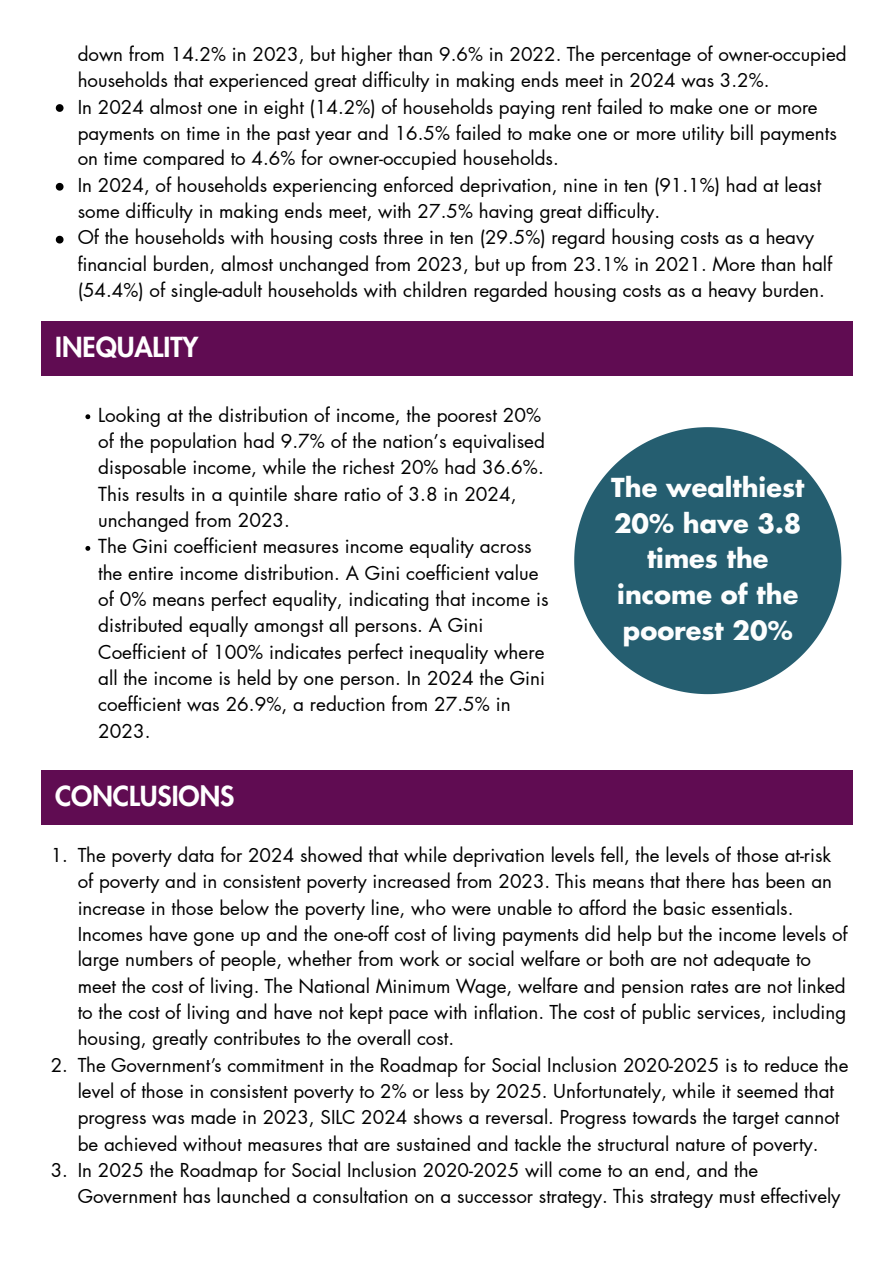
<style>
.page{position:relative;width:894px;height:1263px;background:#fff}
.page>*{position:absolute;margin:0;border:0;box-sizing:border-box;transform-origin:0 0}
.t1{font:800 27px "Futura LT Pro";color:#fff}
.t2{font:700 25.65px/35.7px "Futura LT Pro";color:#fdfefe;text-align:center}
.t3{font:18.9px/26.4px "Futura LT Pro";color:#000}
.t4{font:18.75px/26.2px "Futura LT Pro";color:#000}
</style>
<div class="page">
<svg style="left:56px;top:104px;width:7px;height:8px"></svg>
<svg style="left:56px;top:183px;width:7px;height:8px"></svg>
<svg style="left:56px;top:236px;width:7px;height:7px"></svg>
<div style="left:42px;top:322px;width:810px;height:54px;background:#600c52"></div>
<svg style="left:574px;top:427px;width:266px;height:267px;fill:#255e70"></svg>
<svg style="left:85px;top:414px;width:5px;height:5px"></svg>
<svg style="left:85px;top:546px;width:5px;height:5px"></svg>
<div style="left:42px;top:771px;width:810px;height:54px;background:#600c52"></div>
<p class="t4" style="left:78px;top:42px;width:770px;line-height:25.8px">down from 14.2% in 2023, but higher than 9.6% in 2022. The percentage of owner-occupied households that experienced great difficulty in making ends meet in 2024 was 3.2%.</p>
<p class="t4" style="left:78px;top:95px;width:760px;line-height:25.8px">In 2024 almost one in eight (14.2%) of households paying rent failed to make one or more payments on time in the past year and 16.5% failed to make one or more utility bill payments on time compared to 4.6% for owner-occupied households.</p>
<p class="t4" style="left:78px;top:173px;width:744px;line-height:25.8px">In 2024, of households experiencing enforced deprivation, nine in ten (91.1%) had at least some difficulty in making ends meet, with 27.5% having great difficulty.</p>
<p class="t4" style="left:78px;top:225px;width:756px">Of the households with housing costs three in ten (29.5%) regard housing costs as a heavy financial burden, almost unchanged from 2023, but up from 23.1% in 2021. More than half (54.4%) of single-adult households with children regarded housing costs as a heavy burden.</p>
<p class="t1" style="left:55px;top:334px;width:145px">INEQUALITY</p>
<p class="t3" style="left:98px;top:402px;width:448px">Looking at the distribution of income, the poorest 20% of the population had 9.7% of the nation’s equivalised disposable income, while the richest 20% had 36.6%.<br>This results in a quintile share ratio of 3.8 in 2024, unchanged from 2023.</p>
<p class="t3" style="left:98px;top:534px;width:452px">The Gini coefficient measures income equality across the entire income distribution. A Gini coefficient value of 0% means perfect equality, indicating that income is distributed equally amongst all persons. A Gini Coefficient of 100% indicates perfect inequality where all the income is held by one person. In 2024 the Gini coefficient was 26.9%, a reduction from 27.5% in 2023.</p>
<p class="t2" style="left:611px;top:471px;width:194px">The wealthiest<br>20% have 3.8 times the income of the poorest 20%</p>
<p class="t1" style="left:55px;top:783px;width:181px">CONCLUSIONS</p>
<p class="t4" style="left:78px;top:843px;width:771px">The poverty data for 2024 showed that while deprivation levels fell, the levels of those at-risk of poverty and in consistent poverty increased from 2023. This means that there has been an increase in those below the poverty line, who were unable to afford the basic essentials.<br>Incomes have gone up and the one-off cost of living payments did help but the income levels of large numbers of people, whether from work or social welfare or both are not adequate to meet the cost of living. The National Minimum Wage, welfare and pension rates are not linked to the cost of living and have not kept pace with inflation. The cost of public services, including housing, greatly contributes to the overall cost.</p>
<p class="t4" style="left:78px;top:1053px;width:772px">The Government’s commitment in the Roadmap for Social Inclusion 2020-2025 is to reduce the level of those in consistent poverty to 2% or less by 2025. Unfortunately, while it seemed that progress was made in 2023, SILC 2024 shows a reversal. Progress towards the target cannot be achieved without measures that are sustained and tackle the structural nature of poverty.</p>
<p class="t4" style="left:78px;top:1158px;width:764px;line-height:25.8px">In 2025 the Roadmap for Social Inclusion 2020-2025 will come to an end, and the<br>Government has launched a consultation on a successor strategy. This strategy must effectively</p>
<p class="t4" style="left:51px;top:843px;width:19px">1.</p>
<p class="t4" style="left:51px;top:1053px;width:19px">2.</p>
<p class="t4" style="left:51px;top:1158px;width:19px">3.</p>
</div>
